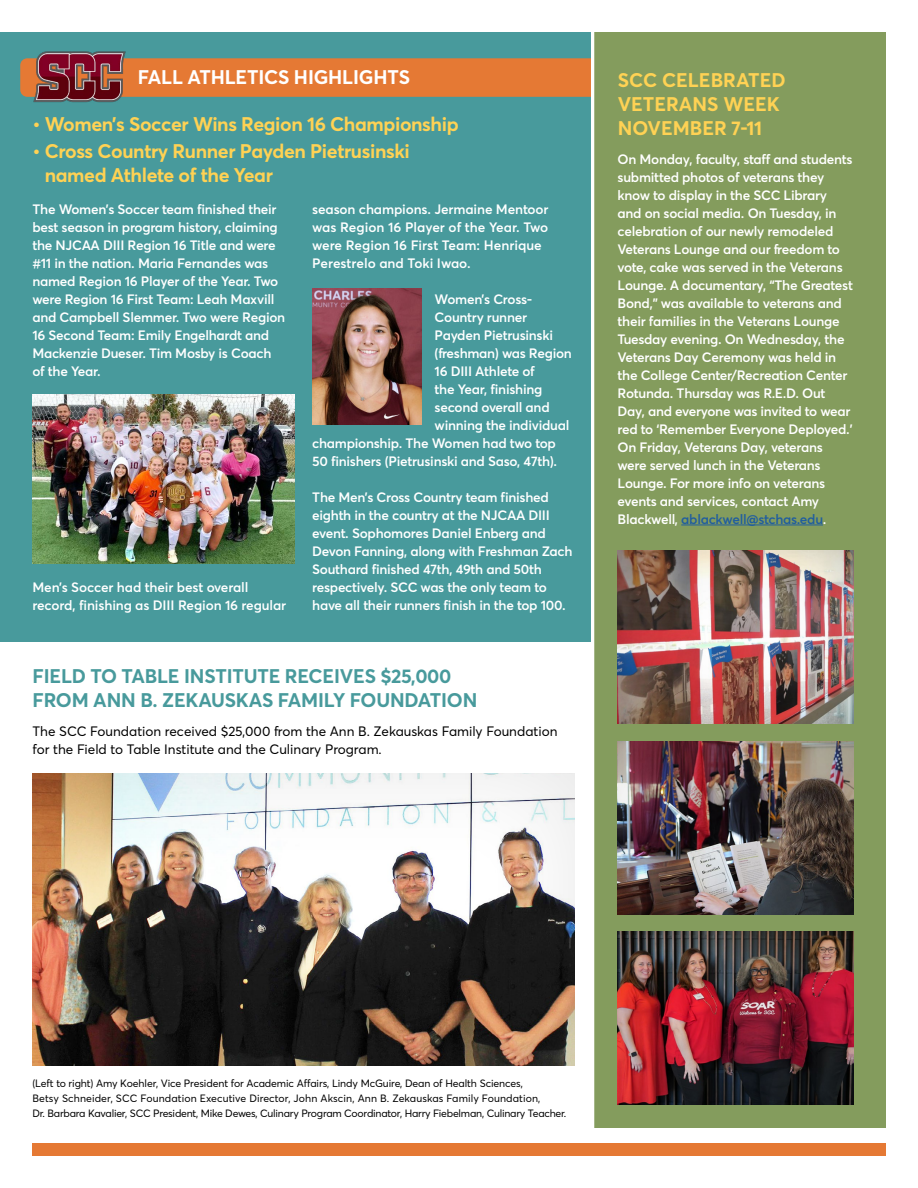
<style>
.page{position:relative;width:918px;height:1188px;background:#fff}
.page>*{position:absolute;margin:0;border:0;box-sizing:border-box;transform-origin:0 0}
.t1{font:700 19.5px/24px "Averta";letter-spacing:-.02em;color:#ffd254}
.t2{font:700 19.5px/24px "Averta";letter-spacing:-.01em;color:#489a9c}
.t3{font:700 19.5px/24px "Averta";color:#ffd254}
.t4{font:700 19.5px "Averta";letter-spacing:-.01em;color:#fff}
.t5{font:600 13.5px/18px "Averta";letter-spacing:-.02em;color:#fff}
.t6{font:13.5px/18px "Averta";color:#000}
.t7{font:600 13.5px/18px "Averta";color:#fff}
.t8{font:10.5px/15px "Averta";letter-spacing:-.01em;color:#000}
.s1{color:#215e9e}
</style>
<div class="page">
<div style="left:594px;top:32px;width:292px;height:1096px;background:#849c5d"></div>
<div style="left:0;top:32px;width:592px;height:610px;background:#489a9c"></div>
<div style="left:32px;top:1143px;width:854px;height:13px;background:#e57934"></div>
<div style="left:20px;top:762px;width:567px;height:304px;background:#000;opacity:.1"></div>
<div style="left:606px;top:921px;width:262px;height:184px;background:#000;opacity:.1"></div>
<div style="left:606px;top:731px;width:262px;height:184px;background:#000;opacity:.1"></div>
<div style="left:606px;top:540px;width:262px;height:184px;background:#000;opacity:.1"></div>
<hr style="left:681px;top:525px;width:142px;height:1px;background:#215e9e">
<img style="left:32px;top:395px;width:262px;height:169px">
<img style="left:312px;top:288px;width:110px;height:136px">
<div style="left:20px;top:58px;width:571px;height:39px;background:#e57934"></div>
<hr style="left:591px;top:11px;width:3px;height:1124px;background:#fff">
<img style="left:31px;top:51px;width:96px;height:52px">
<h1 class="t4" style="left:138px;top:63px;width:274px">FALL ATHLETICS HIGHLIGHTS</h1>
<h1 class="t1" style="left:32px;top:111px;width:428px">• Women’s Soccer Wins Region 16 Championship</h1>
<h1 class="t1" style="left:45px;top:138px;width:366px;text-indent:-12px">• Cross Country Runner Payden Pietrusinski named Athlete of the Year</h1>
<p class="t5" style="left:32px;top:199px;width:254px">The Women’s Soccer team finished their best season in program history, claiming the NJCAA DIII Region 16 Title and were #11 in the nation. Maria Fernandes was named Region 16 Player of the Year. Two were Region 16 First Team: Leah Maxvill and Campbell Slemmer. Two were Region 16 Second Team: Emily Engelhardt and Mackenzie Dueser. Tim Mosby is Coach of the Year.</p>
<p class="t5" style="left:32px;top:577px;width:255px">Men’s Soccer had their best overall record, finishing as DIII Region 16 regular</p>
<p class="t7" style="left:312px;top:199px;width:238px">season champions. Jermaine Mentoor was Region 16 Player of the Year. Two were Region 16 First Team: Henrique Perestrelo and Toki Iwao.</p>
<p class="t5" style="left:435px;top:289px;width:99px">Women’s Cross-</p>
<p class="t5" style="left:435px;top:307px;width:94px">Country runner</p>
<p class="t5" style="left:435px;top:325px;width:120px">Payden Pietrusinski</p>
<p class="t5" style="left:435px;top:343px;width:139px">(freshman) was Region</p>
<p class="t5" style="left:435px;top:361px;width:102px">16 DIII Athlete of</p>
<p class="t5" style="left:435px;top:379px;width:109px">the Year, finishing</p>
<p class="t5" style="left:435px;top:397px;width:117px">second overall and</p>
<p class="t5" style="left:435px;top:415px;width:136px">winning the individual</p>
<p class="t5" style="left:312px;top:433px;width:245px">championship. The Women had two top</p>
<p class="t5" style="left:312px;top:451px;width:247px">50 finishers (Pietrusinski and Saso, 47th).</p>
<p class="t5" style="left:312px;top:487px;width:262px">The Men’s Cross Country team finished eighth in the country at the NJCAA DIII event. Sophomores Daniel Enberg and Devon Fanning, along with Freshman Zach Southard finished 47th, 49th and 50th respectively. SCC was the only team to have all their runners finish in the top 100.</p>
<h1 class="t2" style="left:33px;top:663px;width:446px">FIELD TO TABLE INSTITUTE RECEIVES $25,000<br>FROM ANN B. ZEKAUSKAS FAMILY FOUNDATION</h1>
<p class="t6" style="left:32px;top:721px;width:527px">The SCC Foundation received $25,000 from the Ann B. Zekauskas Family Foundation for the Field to Table Institute and the Culinary Program.</p>
<h1 class="t3" style="left:618px;top:67px;width:169px">SCC CELEBRATED<br>VETERANS WEEK<br>NOVEMBER 7-11</h1>
<p class="t5" style="left:618px;top:149px;width:237px">On Monday, faculty, staff and students submitted photos of veterans they know to display in the SCC Library and on social media. On Tuesday, in celebration of our newly remodeled Veterans Lounge and our freedom to vote, cake was served in the Veterans Lounge. A documentary, “The Greatest Bond,” was available to veterans and their families in the Veterans Lounge Tuesday evening. On Wednesday, the Veterans Day Ceremony was held in the College Center/Recreation Center Rotunda. Thursday was R.E.D. Out Day, and everyone was invited to wear red to ‘Remember Everyone Deployed.’ On Friday, Veterans Day, veterans were served lunch in the Veterans Lounge. For more info on veterans events and services, contact Amy Blackwell, <span class="s1">ablackwell@stchas.edu</span>.</p>
<p class="t8" style="left:32px;top:1075px;width:536px">(Left to right) Amy Koehler, Vice President for Academic Affairs, Lindy McGuire, Dean of Health Sciences,<br>Betsy Schneider, SCC Foundation Executive Director, John Akscin, Ann B. Zekauskas Family Foundation,<br>Dr. Barbara Kavalier, SCC President, Mike Dewes, Culinary Program Coordinator, Harry Fiebelman, Culinary Teacher.</p>
</div>
